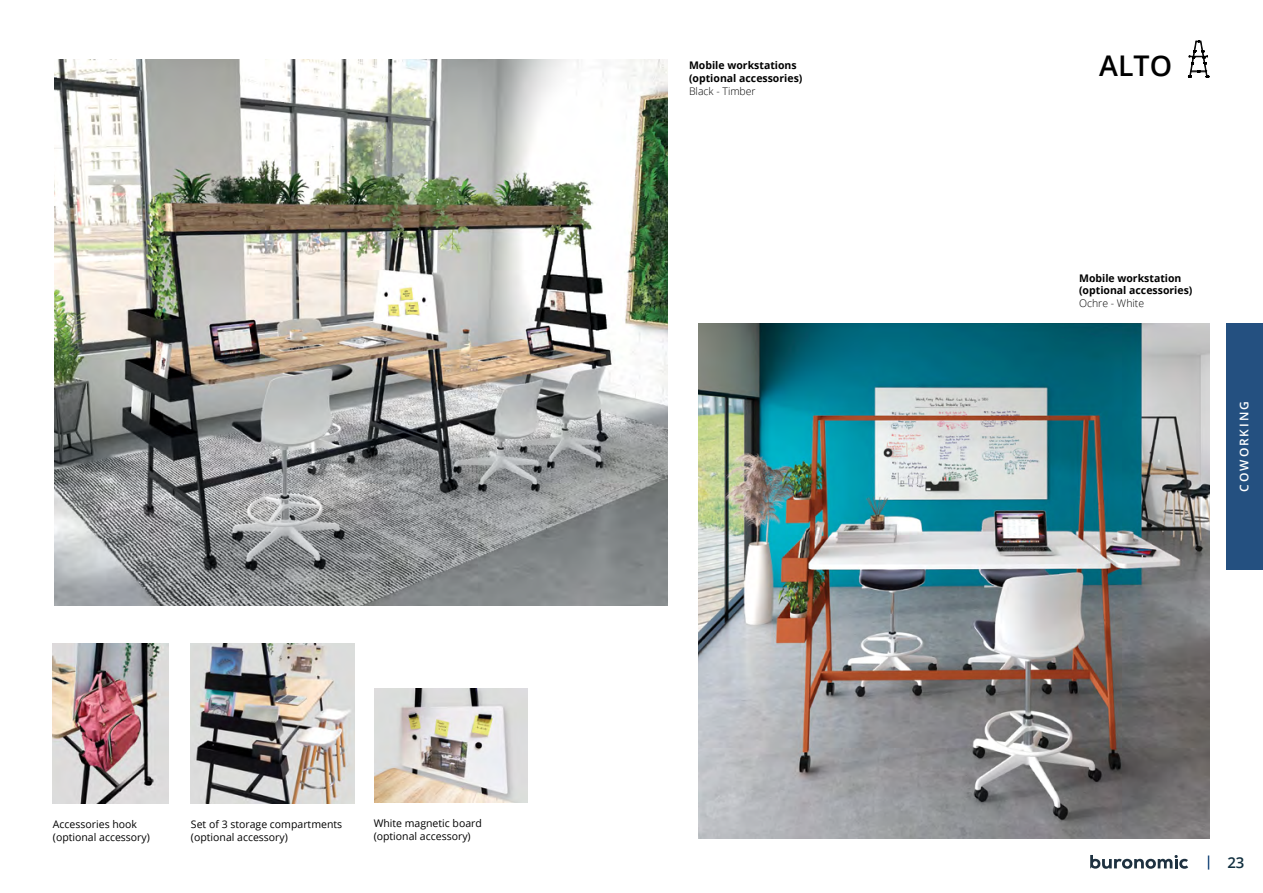
<style>
.page{position:relative;width:1263px;height:893px;background:#fff}
.page>*{position:absolute;margin:0;border:0;box-sizing:border-box;transform-origin:0 0}
.t1{font:600 28.5px "Open Sans";color:#000}
.t2{font:600 15px "Open Sans";color:#112f3f}
.t3{font:600 12px "Open Sans";letter-spacing:.16em;color:#fff}
.t4{font:10.5px/12.6px "Open Sans";color:#000}
.t5{font:700 10.5px/12.6px "Open Sans";color:#000}
.t6{font:300 10.5px "Open Sans";color:#000}
</style>
<div class="page">
<svg style="left:1090px;top:855px;width:98px;height:14px"></svg>
<svg style="left:1208px;top:855px;width:1px;height:15px"></svg>
<div style="left:1226px;top:323px;width:37px;height:247px;background:#245080"></div>
<img style="left:54px;top:59px;width:614px;height:546px">
<svg style="left:1188px;top:41px;width:21px;height:37px"></svg>
<img style="left:699px;top:324px;width:510px;height:515px">
<img style="left:375px;top:689px;width:152px;height:113px">
<img style="left:191px;top:643px;width:163px;height:160px">
<img style="left:53px;top:643px;width:116px;height:160px">
<p class="t5" style="left:689px;top:59px;width:115px">Mobile workstations (optional accessories)</p>
<p class="t6" style="left:689px;top:84px;width:68px">Black - Timber</p>
<p class="t4" style="left:53px;top:818px;width:99px">Accessories hook (optional accessory)</p>
<p class="t4" style="left:191px;top:818px;width:153px">Set of 3 storage compartments (optional accessory)</p>
<p class="t4" style="left:374px;top:817px;width:110px">White magnetic board (optional accessory)</p>
<h1 class="t1" style="left:1099px;top:46px;width:74px">ALTO</h1>
<p class="t5" style="left:1079px;top:271px;width:115px">Mobile workstation (optional accessories)</p>
<p class="t6" style="left:1079px;top:296px;width:67px">Ochre - White</p>
<p class="t3" style="left:1236px;top:492px;width:92px;rotate:-90deg">COWORKING</p>
<h2 class="t2" style="left:1227px;top:852px;width:19px">23</h2>
</div>
